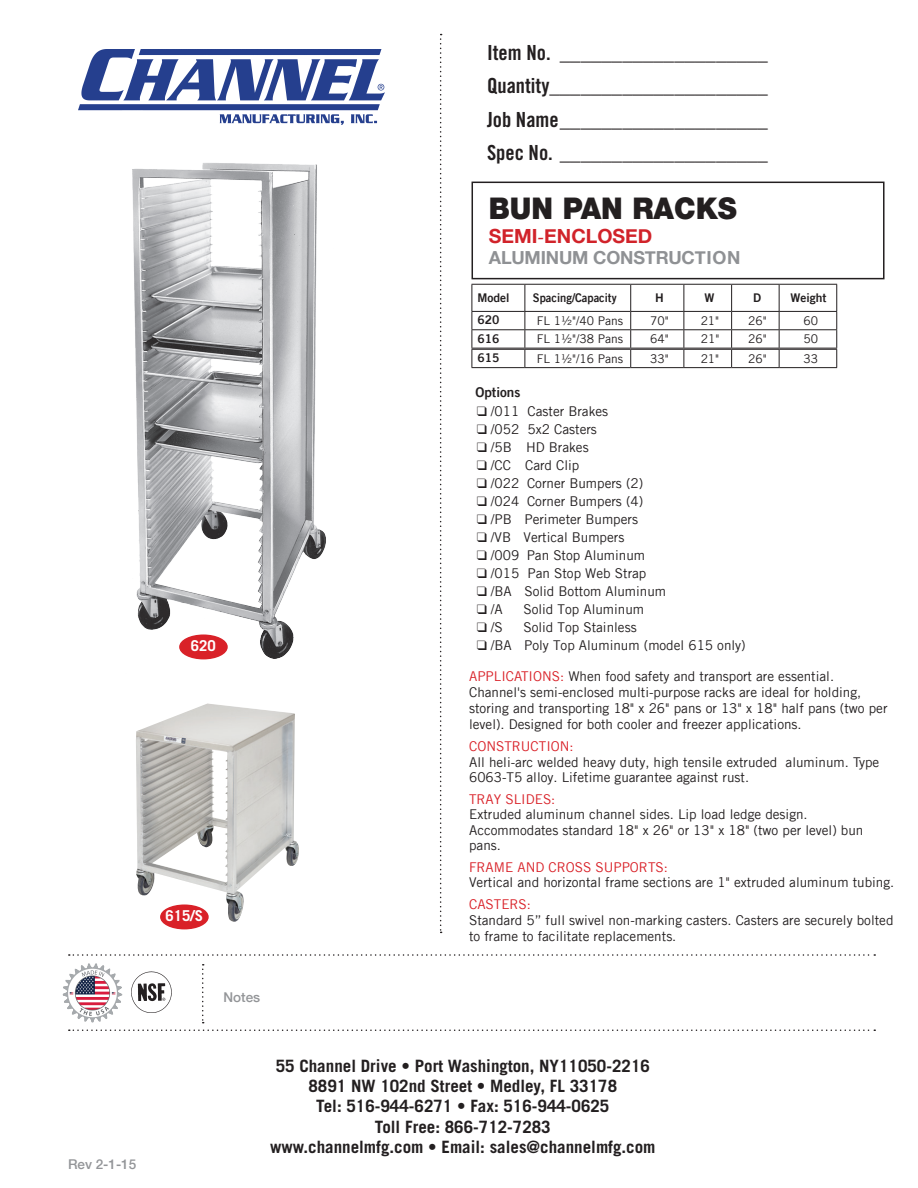
<style>
.page{position:relative;width:918px;height:1188px;background:#fff}
.page>*{position:absolute;margin:0;border:0;box-sizing:border-box;transform-origin:0 0}
.t1{font:900 30px "Helvetica Neue";color:#231f20;scale:.95 1}
.t2{font:20.85px "Trade Gothic Bold Cond Twenty";color:#231f20}
.t3{font:700 19.5px "Helvetica Neue";color:#d1232a}
.t4{font:700 18px "Helvetica Neue";letter-spacing:-.01em;color:#8f9194}
.t5{font:700 16.95px/20.4px "Trade Gothic";color:#231f20;text-align:center}
.t6{font:700 15px "Trade Gothic";color:#fff}
.t7{font:13.5px/15.3px "Trade Gothic LT";color:#231f20}
.t8{font:500 13.5px "Helvetica Neue";color:#939598}
.t9{font:13.5px "Trade Gothic LT Bold Two";color:#231f20}
.t10{font:12px "Trade Gothic LT";color:#231f20}
.t11{font:12px "Trade Gothic LT Bold Two";color:#231f20}
.t12{font:12px "Trade Gothic LT Bold Two";color:#231f20;scale:.93 1}
.s1{font-family:"Minion Pro"}
.s2{color:#d92128}
</style>
<div class="page">
<div style="left:472px;top:182px;width:413px;height:97px;border:2px solid #231f20"></div>
<img style="left:78px;top:50px;width:306px;height:75px">
<svg style="left:440px;top:34px;width:2px;height:899px"></svg>
<svg style="left:202px;top:964px;width:2px;height:59px"></svg>
<svg style="left:69px;top:954px;width:806px;height:2px"></svg>
<svg style="left:69px;top:1029px;width:806px;height:2px"></svg>
<img style="left:131px;top:971px;width:41px;height:42px">
<hr style="left:472px;top:284px;width:53px;height:1px;background:#231f20">
<hr style="left:525px;top:284px;width:106px;height:1px;background:#231f20">
<hr style="left:631px;top:284px;width:53px;height:1px;background:#231f20">
<hr style="left:684px;top:284px;width:48px;height:1px;background:#231f20">
<hr style="left:732px;top:284px;width:47px;height:1px;background:#231f20">
<hr style="left:779px;top:284px;width:58px;height:1px;background:#231f20">
<hr style="left:472px;top:311px;width:53px;height:1px;background:#231f20">
<hr style="left:525px;top:311px;width:106px;height:1px;background:#231f20">
<hr style="left:631px;top:311px;width:53px;height:1px;background:#231f20">
<hr style="left:684px;top:311px;width:48px;height:1px;background:#231f20">
<hr style="left:732px;top:311px;width:47px;height:1px;background:#231f20">
<hr style="left:779px;top:311px;width:58px;height:1px;background:#231f20">
<hr style="left:472px;top:329px;width:53px;height:1px;background:#231f20">
<hr style="left:525px;top:329px;width:106px;height:1px;background:#231f20">
<hr style="left:631px;top:329px;width:53px;height:1px;background:#231f20">
<hr style="left:684px;top:329px;width:48px;height:1px;background:#231f20">
<hr style="left:732px;top:329px;width:47px;height:1px;background:#231f20">
<hr style="left:779px;top:329px;width:58px;height:1px;background:#231f20">
<hr style="left:472px;top:348px;width:53px;height:1px;background:#231f20">
<hr style="left:525px;top:348px;width:106px;height:1px;background:#231f20">
<hr style="left:631px;top:348px;width:53px;height:1px;background:#231f20">
<hr style="left:684px;top:348px;width:48px;height:1px;background:#231f20">
<hr style="left:732px;top:348px;width:47px;height:1px;background:#231f20">
<hr style="left:779px;top:348px;width:58px;height:1px;background:#231f20">
<img style="left:132px;top:163px;width:194px;height:497px">
<div style="left:180px;top:635px;width:47px;height:24px;background:#d92128;border-radius:50%"></div>
<div style="left:179px;top:634px;width:49px;height:25px;border:2px solid #d92128;border-radius:50%"></div>
<img style="left:136px;top:704px;width:163px;height:221px">
<div style="left:161px;top:905px;width:47px;height:24px;background:#d92128;border-radius:50%"></div>
<div style="left:160px;top:904px;width:49px;height:25px;border:2px solid #d92128;border-radius:50%"></div>
<hr style="left:472px;top:349px;width:53px;height:1px;background:#231f20">
<svg style="left:472px;top:285px;width:1px;height:82px"></svg>
<hr style="left:525px;top:349px;width:106px;height:1px;background:#231f20">
<svg style="left:525px;top:285px;width:1px;height:82px"></svg>
<hr style="left:631px;top:349px;width:53px;height:1px;background:#231f20">
<svg style="left:630px;top:285px;width:1px;height:82px"></svg>
<hr style="left:684px;top:349px;width:48px;height:1px;background:#231f20">
<svg style="left:684px;top:285px;width:1px;height:82px"></svg>
<hr style="left:732px;top:349px;width:47px;height:1px;background:#231f20">
<svg style="left:731px;top:285px;width:1px;height:82px"></svg>
<hr style="left:779px;top:349px;width:58px;height:1px;background:#231f20">
<svg style="left:779px;top:285px;width:1px;height:82px"></svg>
<svg style="left:836px;top:285px;width:1px;height:82px"></svg>
<hr style="left:472px;top:367px;width:53px;height:1px;background:#231f20">
<hr style="left:525px;top:367px;width:106px;height:1px;background:#231f20">
<hr style="left:631px;top:367px;width:53px;height:1px;background:#231f20">
<hr style="left:684px;top:367px;width:48px;height:1px;background:#231f20">
<hr style="left:732px;top:367px;width:47px;height:1px;background:#231f20">
<hr style="left:779px;top:367px;width:58px;height:1px;background:#231f20">
<img style="left:62px;top:963px;width:61px;height:60px">
<p class="t8" style="left:68px;top:1154px;width:70px">Rev 2-1-15</p>
<p class="t2" style="left:487px;top:40px;width:282px">Item No. ____________________</p>
<p class="t2" style="left:487px;top:73px;width:282px">Quantity_____________________</p>
<p class="t2" style="left:487px;top:107px;width:282px">Job Name____________________</p>
<p class="t2" style="left:487px;top:140px;width:282px">Spec No. ____________________</p>
<p class="t1" style="left:489px;top:190px;width:263px">BUN PAN RACKS</p>
<p class="t3" style="left:489px;top:221px;width:165px">SEMI<span class="s1">-</span>ENCLOSED</p>
<p class="t4" style="left:489px;top:244px;width:253px">ALUMINUM CONSTRUCTION</p>
<p class="t11" style="left:477px;top:290px;width:34px">Model</p>
<p class="t12" style="left:533px;top:290px;width:92px">Spacing/Capacity</p>
<p class="t11" style="left:655px;top:290px;width:10px">H</p>
<p class="t11" style="left:704px;top:290px;width:11px">W</p>
<p class="t11" style="left:753px;top:290px;width:10px">D</p>
<p class="t11" style="left:791px;top:290px;width:37px">Weight</p>
<p class="t11" style="left:477px;top:313px;width:23px">620</p>
<p class="t10" style="left:537px;top:313px;width:88px">FL 1½"/40 Pans</p>
<p class="t10" style="left:650px;top:313px;width:20px">70"</p>
<p class="t10" style="left:701px;top:313px;width:20px">21"</p>
<p class="t10" style="left:748px;top:313px;width:20px">26"</p>
<p class="t10" style="left:804px;top:313px;width:16px">60</p>
<p class="t11" style="left:477px;top:331px;width:23px">616</p>
<p class="t10" style="left:537px;top:332px;width:88px">FL 1½"/38 Pans</p>
<p class="t10" style="left:650px;top:332px;width:20px">64"</p>
<p class="t10" style="left:701px;top:332px;width:20px">21"</p>
<p class="t10" style="left:748px;top:332px;width:20px">26"</p>
<p class="t10" style="left:804px;top:332px;width:16px">50</p>
<p class="t11" style="left:477px;top:351px;width:23px">615</p>
<p class="t10" style="left:537px;top:351px;width:88px">FL 1½"/16 Pans</p>
<p class="t10" style="left:650px;top:351px;width:20px">33"</p>
<p class="t10" style="left:701px;top:351px;width:20px">21"</p>
<p class="t10" style="left:748px;top:351px;width:20px">26"</p>
<p class="t10" style="left:804px;top:351px;width:16px">33</p>
<p class="t9" style="left:475px;top:384px;width:47px">Options</p>
<p class="t7" style="left:477px;top:403px;width:133px">❑ /011 Caster Brakes</p>
<p class="t7" style="left:477px;top:421px;width:122px">❑ /052 5x2 Casters</p>
<p class="t7" style="left:477px;top:439px;width:113px">❑ /5B HD Brakes</p>
<p class="t7" style="left:477px;top:457px;width:104px">❑ /CC Card Clip</p>
<p class="t7" style="left:477px;top:475px;width:168px">❑ /022 Corner Bumpers (2)</p>
<p class="t7" style="left:477px;top:493px;width:168px">❑ /024 Corner Bumpers (4)</p>
<p class="t7" style="left:477px;top:511px;width:163px">❑ /PB Perimeter Bumpers</p>
<p class="t7" style="left:477px;top:529px;width:149px">❑ /VB Vertical Bumpers</p>
<p class="t7" style="left:477px;top:547px;width:170px">❑ /009 Pan Stop Aluminum</p>
<p class="t7" style="left:477px;top:565px;width:171px">❑ /015 Pan Stop Web Strap</p>
<p class="t7" style="left:477px;top:583px;width:191px">❑ /BA Solid Bottom Aluminum</p>
<p class="t7" style="left:477px;top:601px;width:27px">❑ /A</p>
<p class="t7" style="left:523px;top:601px;width:122px">Solid Top Aluminum</p>
<p class="t7" style="left:477px;top:619px;width:27px">❑ /S</p>
<p class="t7" style="left:523px;top:619px;width:115px">Solid Top Stainless</p>
<p class="t6" style="left:191px;top:637px;width:27px">620</p>
<p class="t7" style="left:477px;top:637px;width:270px">❑ /BA Poly Top Aluminum (model 615 only)</p>
<p class="t6" style="left:166px;top:907px;width:39px">615/S</p>
<p class="t8" style="left:224px;top:986px;width:38px">Notes</p>
<p class="t7" style="left:469px;top:668px;width:420px;line-height:16.2px"><span class="s2">APPLICATIONS:</span> When food safety and transport are essential.<br>Channel's semi-enclosed multi-purpose racks are ideal for holding, storing and transporting 18" x 26" pans or 13" x 18" half pans (two per level). Designed for both cooler and freezer applications.</p>
<p class="t7" style="left:469px;top:739px;width:412px"><span class="s2">CONSTRUCTION:<br></span>All heli-arc welded heavy duty, high tensile extruded aluminum. Type<br>6063-T5 alloy. Lifetime guarantee against rust.</p>
<p class="t7" style="left:469px;top:791px;width:396px"><span class="s2">TRAY SLIDES:<br></span>Extruded aluminum channel sides. Lip load ledge design.<br>Accommodates standard 18" x 26" or 13" x 18" (two per level) bun pans.</p>
<p class="t7" style="left:469px;top:859px;width:427px"><span class="s2">FRAME AND CROSS SUPPORTS:<br></span>Vertical and horizontal frame sections are 1" extruded aluminum tubing.</p>
<p class="t7" style="left:469px;top:896px;width:426px;line-height:16.2px"><span class="s2">CASTERS:<br></span>Standard 5” full swivel non-marking casters. Casters are securely bolted to frame to facilitate replacements.</p>
<p class="t5" style="left:276px;top:1055px;width:376px">55 Channel Drive • Port Washington, NY11050-2216</p>
<p class="t5" style="left:308px;top:1075px;width:310px">8891 NW 102nd Street • Medley, FL 33178</p>
<p class="t5" style="left:316px;top:1096px;width:295px">Tel: 516-944-6271 • Fax: 516-944-0625<br>Toll Free: 866-712-7283</p>
<p class="t5" style="left:270px;top:1137px;width:387px">www.channelmfg.com • Email: sales@channelmfg.com</p>
</div>
